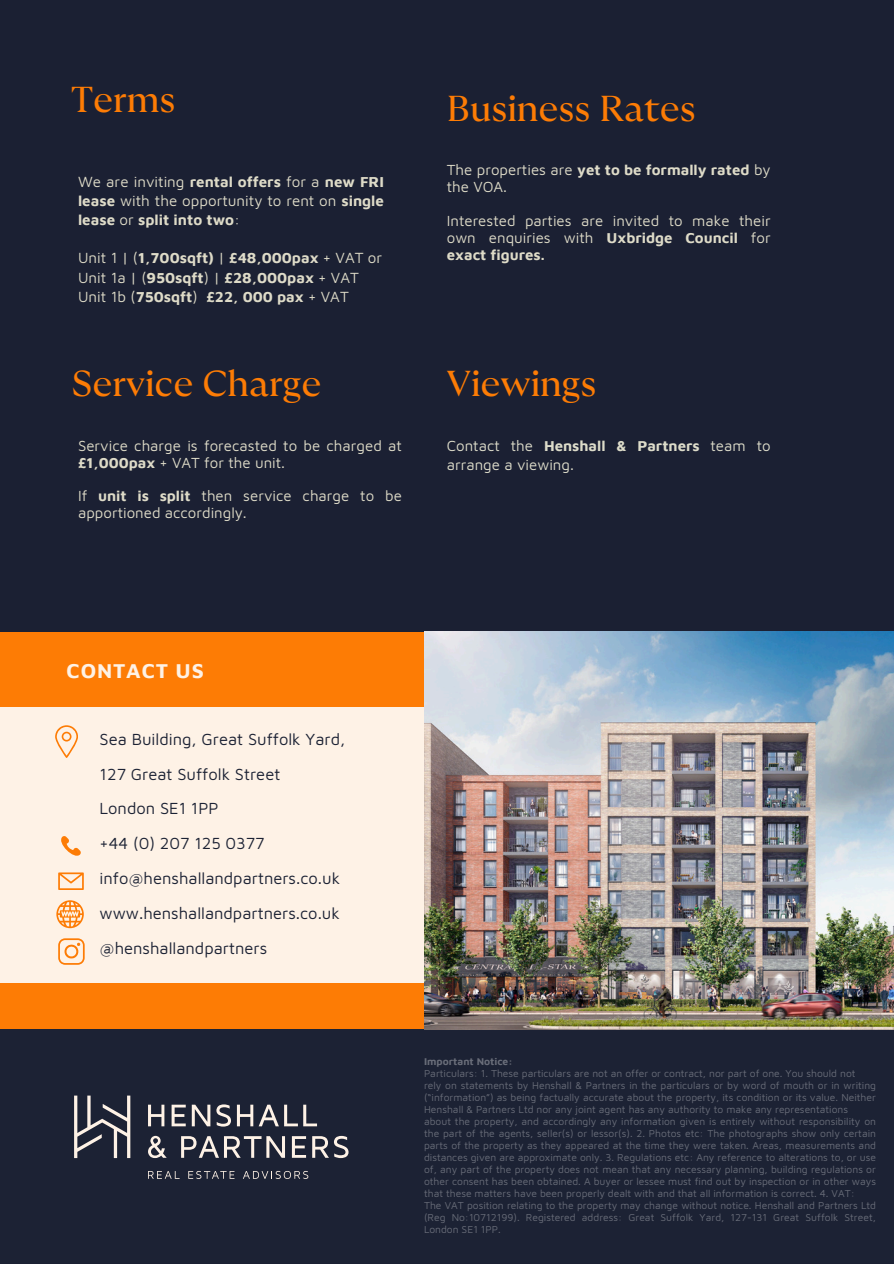
<style>
.page{position:relative;width:894px;height:1264px;background:#fff}
.page>*{position:absolute;margin:0;border:0;box-sizing:border-box;transform-origin:0 0}
.t1{font:36px "GT Ultra Fine";color:#fd7c05}
.t2{font:700 21px "Maven Pro";letter-spacing:.04em;color:#fef2e6}
.t3{font:16.5px/35px "Maven Pro";color:#1c2234}
.t4{font:700 15.15px/19.2px "Maven Pro";color:#dedbc8}
.t5{font:15.15px/19.2px "Maven Pro";color:#dedbc8;text-align:justify}
.t6{font:15px/16.8px "Maven Pro";color:#dedbc8}
.t7{font:15px/19.2px "Maven Pro";color:#dddcca}
.t8{font:10.35px/12px "Maven Pro";color:#696d79;text-align:justify}
.t9{font:700 10.35px "Maven Pro";color:#696d79}
.s1{font-weight:700}
.s2{font-weight:400}
</style>
<div class="page">
<div style="left:0;top:0;width:893px;height:1263px;background:#1b2033"></div>
<div style="left:0;top:974px;width:893px;height:57px;background:#fd7c05"></div>
<div style="left:0;top:631px;width:424px;height:76px;background:#fd7c05"></div>
<div style="left:0;top:707px;width:423px;height:275px;background:#fef2e6"></div>
<svg style="left:55px;top:725px;width:23px;height:33px"></svg>
<svg style="left:61px;top:836px;width:20px;height:20px"></svg>
<svg style="left:58px;top:872px;width:26px;height:18px"></svg>
<svg style="left:56px;top:900px;width:27px;height:28px"></svg>
<svg style="left:58px;top:938px;width:27px;height:26px"></svg>
<svg style="left:0;top:1029px;width:893px;height:150px"></svg>
<svg style="left:148px;top:1170px;width:31px;height:8px"></svg>
<svg style="left:188px;top:1170px;width:46px;height:8px"></svg>
<svg style="left:243px;top:1170px;width:65px;height:8px"></svg>
<svg style="left:74px;top:1095px;width:56px;height:63px"></svg>
<svg style="left:148px;top:1104px;width:16px;height:22px"></svg>
<svg style="left:171px;top:1104px;width:15px;height:22px"></svg>
<svg style="left:192px;top:1104px;width:18px;height:22px"></svg>
<svg style="left:216px;top:1104px;width:15px;height:22px"></svg>
<svg style="left:237px;top:1104px;width:80px;height:22px"></svg>
<svg style="left:148px;top:1135px;width:19px;height:22px"></svg>
<svg style="left:181px;top:1136px;width:104px;height:21px"></svg>
<svg style="left:292px;top:1136px;width:14px;height:21px"></svg>
<svg style="left:312px;top:1135px;width:36px;height:23px"></svg>
<img style="left:424px;top:631px;width:469px;height:398px">
<h1 class="t1" style="left:71px;top:82px;width:106px">Terms</h1>
<h3 class="t5" style="left:78px;top:171px;width:307px">We are inviting <span class="s1">rental offers</span> for a <span class="s1">new FRI lease</span> with the opportunity to rent on <span class="s1">single lease</span> or <span class="s1">split into two</span>:</h3>
<h3 class="t4" style="left:78px;top:248px;width:305px"><span class="s2">Unit 1 | (</span>1,700sqft) <span class="s2">|</span> £48,000pax <span class="s2">+ VAT or<br>Unit 1a | (</span>950sqft<span class="s2">) |</span> £28,000pax <span class="s2">+ VAT<br>Unit 1b (</span>750sqft<span class="s2">)</span> £22, 000 pax <span class="s2">+ VAT</span></h3>
<h3 class="t1" style="left:71px;top:366px;width:251px">Service Charge</h3>
<p class="t6" style="left:78px;top:436px;width:325px">Service charge is forecasted to be charged at <span class="s1">£1,000pax</span> + VAT for the unit.</p>
<p class="t6" style="left:78px;top:487px;width:325px">If <span class="s1">unit is split</span> then service charge to be apportioned accordingly.</p>
<h1 class="t1" style="left:446px;top:91px;width:250px">Business Rates</h1>
<h3 class="t6" style="left:446px;top:161px;width:325px">The properties are <span class="s1">yet to be formally rated</span> by the VOA.</h3>
<h3 class="t6" style="left:446px;top:212px;width:325px;text-align:justify">Interested parties are invited to make their own enquiries with <span class="s1">Uxbridge Council</span> for <span class="s1">exact figures.</span></h3>
<h1 class="t1" style="left:446px;top:366px;width:151px">Viewings</h1>
<h3 class="t7" style="left:446px;top:436px;width:325px">Contact the <span class="s1">Henshall &amp; Partners</span> team to arrange a viewing.</h3>
<h3 class="t2" style="left:67px;top:657px;width:139px">CONTACT US</h3>
<h1 class="t3" style="left:100px;top:721px;width:247px">Sea Building, Great Suffolk Yard,<br>127 Great Suffolk Street<br>London SE1 1PP<br>+44 (0) 207 125 0377 info@henshallandpartners.co.uk www.henshallandpartners.co.uk @henshallandpartners</h1>
<h3 class="t9" style="left:424px;top:1054px;width:90px">Important Notice:</h3>
<h2 class="t8" style="left:424px;top:1066px;width:433px">Particulars: 1. These particulars are not an offer or contract, nor part of one. You should not</h2>
<p class="t8" style="left:424px;top:1078px;width:453px">rely on statements by Henshall &amp; Partners in the particulars or by word of mouth or in writing (“information”) as being factually accurate about the property, its condition or its value. Neither Henshall &amp; Partners Ltd nor any joint agent has any authority to make any representations</p>
<p class="t8" style="left:424px;top:1114px;width:453px">about the property, and accordingly any information given is entirely without responsibility on the part of the agents, seller(s) or lessor(s). 2. Photos etc: The photographs show only certain parts of the property as they appeared at the time they were taken. Areas, measurements and distances given are approximate only. 3. Regulations etc: Any reference to alterations to, or use of, any part of the property does not mean that any necessary planning, building regulations or other consent has been obtained. A buyer or lessee must find out by inspection or in other ways that these matters have been properly dealt with and that all information is correct. 4. VAT:</p>
<p class="t8" style="left:424px;top:1198px;width:453px">The VAT position relating to the property may change without notice. Henshall and Partners Ltd (Reg No:10712199). Registered address: Great Suffolk Yard, 127-131 Great Suffolk Street, London SE1 1PP.</p>
</div>
